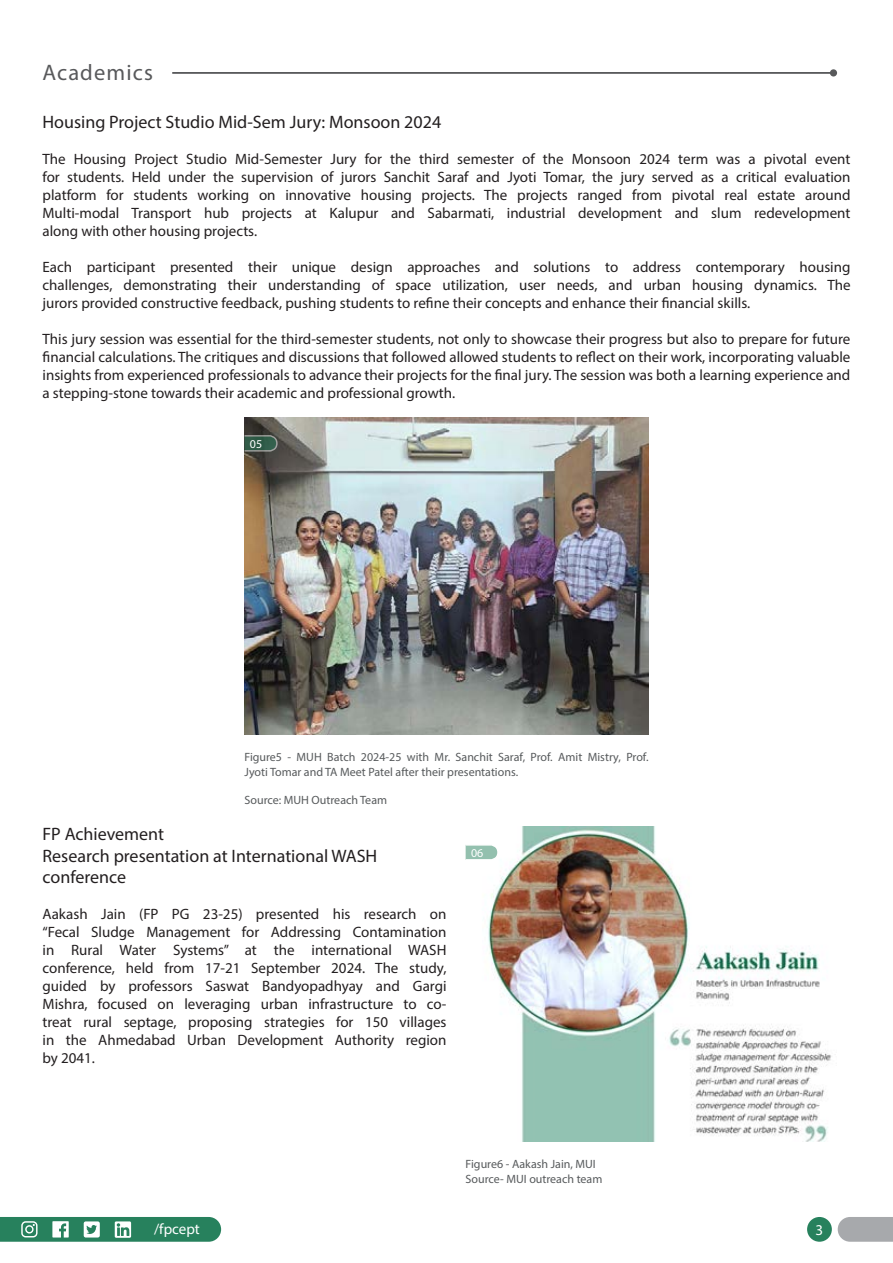
<style>
.page{position:relative;width:893px;height:1263px;background:#fff}
.page>*{position:absolute;margin:0;border:0;box-sizing:border-box;transform-origin:0 0}
.t1{font:22.5px "Myriad Pro";letter-spacing:.05em;color:#58595b}
.t2{font:18px/21.6px "Myriad Pro";color:#231f20}
.t3{font:15px/18px "Myriad Pro";color:#231f20;text-align:justify}
.t4{font:15px "Myriad Pro";color:#fff}
.t5{font:12px/14.4px "Myriad Pro";color:#575a5c}
.t6{font:12px "Myriad Pro";color:#fff}
</style>
<div class="page">
<svg style="left:838px;top:1217px;width:55px;height:25px"></svg>
<svg style="left:0;top:1217px;width:221px;height:25px;background:#479375"></svg>
<div style="left:807px;top:1217px;width:25px;height:25px;background:#27815d;border-radius:50%"></div>
<hr style="left:172px;top:72px;width:661px;height:2px;background:#58595b">
<div style="left:830px;top:69px;width:7px;height:8px;background:#58595b;border-radius:50%"></div>
<img style="left:244px;top:417px;width:404px;height:317px">
<img style="left:487px;top:826px;width:345px;height:315px">
<svg style="left:244px;top:434px;width:34px;height:18px"></svg>
<svg style="left:465px;top:843px;width:34px;height:18px"></svg>
<p class="t1" style="left:43px;top:58px;width:112px">Academics</p>
<p class="t2" style="left:43px;top:111px;width:400px">Housing Project Studio Mid-Sem Jury: Monsoon 2024</p>
<p class="t3" style="left:43px;top:150px;width:809px">The Housing Project Studio Mid-Semester Jury for the third semester of the Monsoon 2024 term was a pivotal event for students. Held under the supervision of jurors Sanchit Saraf and Jyoti Tomar, the jury served as a critical evaluation platform for students working on innovative housing projects. The projects ranged from pivotal real estate around Multi-modal Transport hub projects at Kalupur and Sabarmati, industrial development and slum redevelopment along with other housing projects.</p>
<p class="t3" style="left:43px;top:258px;width:809px">Each participant presented their unique design approaches and solutions to address contemporary housing challenges, demonstrating their understanding of space utilization, user needs, and urban housing dynamics. The jurors provided constructive feedback, pushing students to refine their concepts and enhance their financial skills.</p>
<p class="t3" style="left:43px;top:330px;width:809px">This jury session was essential for the third-semester students, not only to showcase their progress but also to prepare for future financial calculations. The critiques and discussions that followed allowed students to reflect on their work, incorporating valuable insights from experienced professionals to advance their projects for the final jury. The session was both a learning experience and a stepping-stone towards their academic and professional growth.</p>
<p class="t6" style="left:250px;top:436px;width:14px">05</p>
<p class="t5" style="left:244px;top:750px;width:405px">Figure5 - MUH Batch 2024-25 with Mr. Sanchit Saraf, Prof. Amit Mistry, Prof.<br>Jyoti Tomar and TA Meet Patel after their presentations.</p>
<p class="t5" style="left:244px;top:793px;width:144px">Source: MUH Outreach Team</p>
<p class="t2" style="left:43px;top:823px;width:123px">FP Achievement</p>
<p class="t2" style="left:43px;top:844px;width:336px">Research presentation at International WASH conference</p>
<p class="t3" style="left:43px;top:905px;width:405px">Aakash Jain (FP PG 23-25) presented his research on “Fecal Sludge Management for Addressing Contamination in Rural Water Systems” at the international WASH conference, held from 17-21 September 2024. The study, guided by professors Saswat Bandyopadhyay and Gargi Mishra, focused on leveraging urban infrastructure to co&shy;treat rural septage, proposing strategies for 150 villages in the Ahmedabad Urban Development Authority region by 2041.</p>
<p class="t6" style="left:471px;top:845px;width:14px">06</p>
<p class="t5" style="left:466px;top:1157px;width:132px">Figure6 - Aakash Jain, MUI</p>
<p class="t5" style="left:466px;top:1171px;width:138px">Source- MUI outreach team</p>
<p class="t4" style="left:154px;top:1220px;width:47px">/fpcept</p>
<p class="t4" style="left:816px;top:1221px;width:9px">3</p>
</div>
